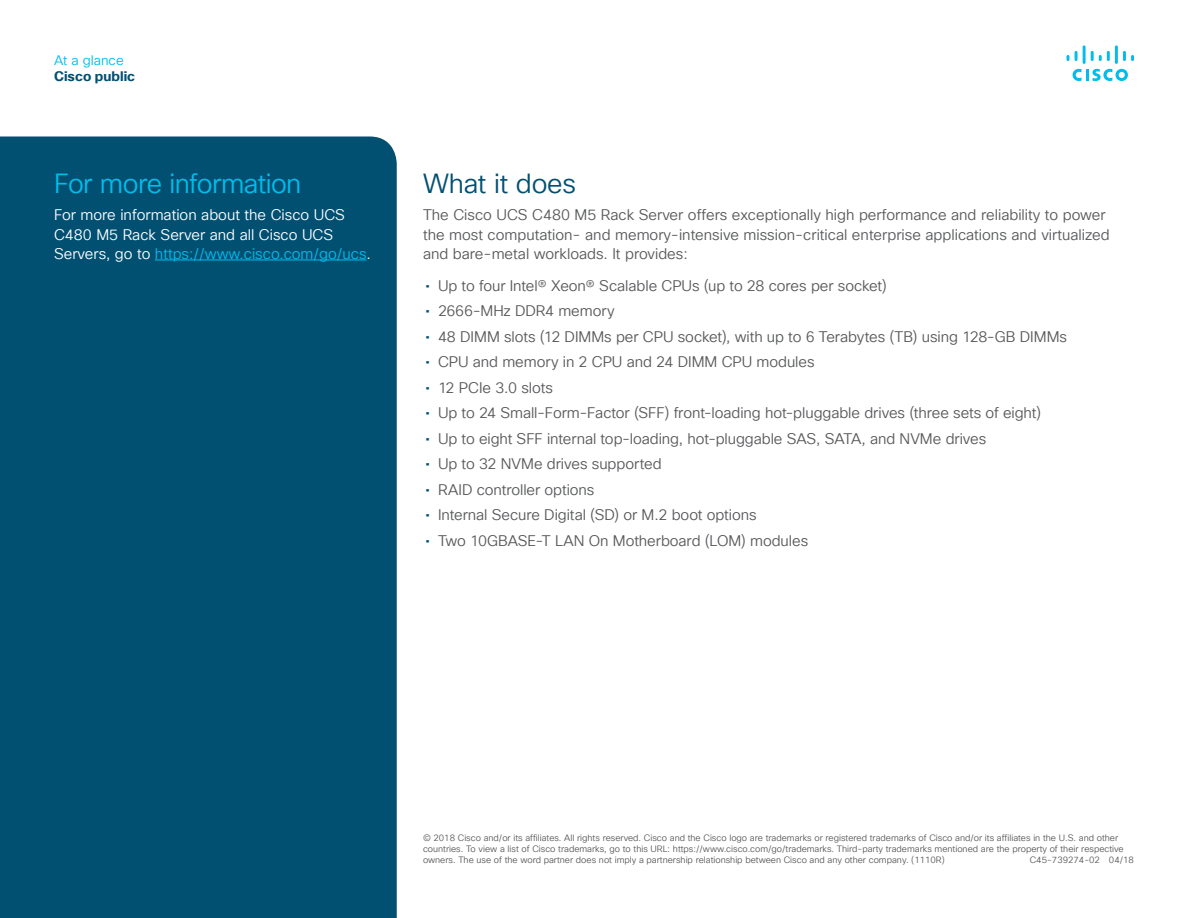
<style>
.page{position:relative;width:1188px;height:918px;background:#fff}
.page>*{position:absolute;margin:0;border:0;box-sizing:border-box;transform-origin:0 0}
.Subhead2_Blue{font:27px "Cisco Sans TT Light";letter-spacing:-.02em;color:#01bcec}
.Subhead2_Indigo{font:27px "Cisco Sans TT Light";letter-spacing:-.01em;color:#005073}
.Body{font:15px/19.5px "Cisco Sans TT Light";color:#57585a}
.Body_White{font:15px/19.5px "Cisco Sans TT Light";color:#fff}
.t1{font:700 13.5px "Cisco Sans TT";color:#005073}
.t2{font:13.5px "Cisco Sans TT Light";color:#01bcec}
.t3{font:9px/11.2px "Cisco Sans TT Light";color:#57585a}
.s1{color:#01bcec}
.s2{font-family:"Cisco Sans TT";color:#005073}
</style>
<div class="page">
<svg style="left:1073px;top:69px;width:55px;height:12px"></svg>
<svg style="left:1067px;top:55px;width:2px;height:6px"></svg>
<svg style="left:1075px;top:51px;width:3px;height:10px"></svg>
<hr style="left:1083px;top:45px;width:3px;height:19px;background:#01bcec">
<svg style="left:1091px;top:51px;width:19px;height:10px"></svg>
<hr style="left:1115px;top:45px;width:3px;height:19px;background:#01bcec">
<svg style="left:1123px;top:51px;width:11px;height:10px"></svg>
<div style="left:0;top:136px;width:397px;height:782px;background:#015072"></div>
<hr style="left:155px;top:260px;width:212px;height:1px;background:#01bcec">
<p class="t2" style="left:54px;top:51px;width:71px">At a glance</p>
<p class="t1" style="left:54px;top:67px;width:83px">Cisco public</p>
<p class="Subhead2_Blue" style="left:54px;top:166px;width:249px">For more information</p>
<p class="Body_White" style="left:54px;top:206px;width:318px">For more information about the Cisco UCS<br>C480 M5 Rack Server and all Cisco UCS<br>Servers, go to <span class="s1">https://www.cisco.com/go/ucs</span>.</p>
<p class="Subhead2_Indigo" style="left:423px;top:166px;width:155px">What it does</p>
<p class="Body" style="left:423px;top:206px;width:688px">The Cisco UCS C480 M5 Rack Server offers exceptionally high performance and reliability to power the most computation- and memory-intensive mission-critical enterprise applications and virtualized and bare-metal workloads. It provides:</p>
<p class="Body" style="left:425px;top:276px;width:463px"><span class="s2">•</span> Up to four Intel® Xeon® Scalable CPUs (up to 28 cores per socket)</p>
<p class="Body" style="left:425px;top:302px;width:191px"><span class="s2">•</span> 2666-MHz DDR4 memory</p>
<p class="Body" style="left:425px;top:327px;width:643px"><span class="s2">•</span> 48 DIMM slots (12 DIMMs per CPU socket), with up to 6 Terabytes (TB) using 128-GB DIMMs</p>
<p class="Body" style="left:425px;top:353px;width:391px"><span class="s2">•</span> CPU and memory in 2 CPU and 24 DIMM CPU modules</p>
<p class="Body" style="left:425px;top:378px;width:129px"><span class="s2">•</span> 12 PCIe 3.0 slots</p>
<p class="Body" style="left:425px;top:404px;width:617px"><span class="s2">•</span> Up to 24 Small-Form-Factor (SFF) front-loading hot-pluggable drives (three sets of eight)</p>
<p class="Body" style="left:425px;top:429px;width:563px"><span class="s2">•</span> Up to eight SFF internal top-loading, hot-pluggable SAS, SATA, and NVMe drives</p>
<p class="Body" style="left:425px;top:455px;width:238px"><span class="s2">•</span> Up to 32 NVMe drives supported</p>
<p class="Body" style="left:425px;top:480px;width:171px"><span class="s2">•</span> RAID controller options</p>
<p class="Body" style="left:425px;top:506px;width:333px"><span class="s2">•</span> Internal Secure Digital (SD) or M.2 boot options</p>
<p class="Body" style="left:425px;top:531px;width:384px"><span class="s2">•</span> Two 10GBASE-T LAN On Motherboard (LOM) modules</p>
<p class="t3" style="left:423px;top:832px;width:702px">© 2018 Cisco and/or its affiliates. All rights reserved. Cisco and the Cisco logo are trademarks or registered trademarks of Cisco and/or its affiliates in the U.S. and other countries. To view a list of Cisco trademarks, go to this URL: https://www.cisco.com/go/trademarks. Third-party trademarks mentioned are the property of their respective owners. The use of the word partner does not imply a partnership relationship between Cisco and any other company. (1110R)</p>
<p class="t3" style="left:1030px;top:855px;width:106px">C45-739274-02 04/18</p>
</div>
